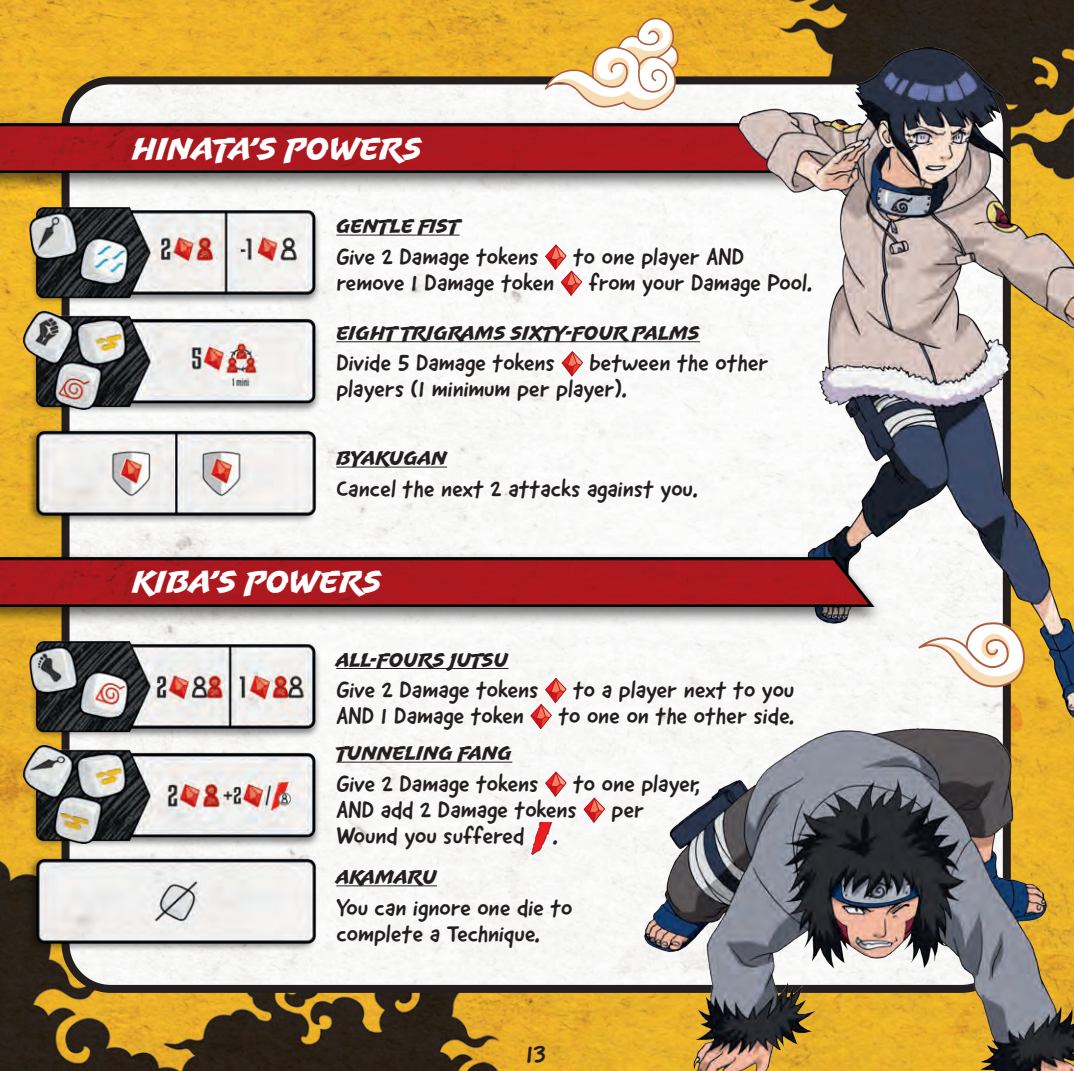
<style>
.page{position:relative;width:1074px;height:1071px;background:#fff}
.page>*{position:absolute;margin:0;border:0;box-sizing:border-box;transform-origin:0 0}
.t1{font:32px "Uppercut Angle";color:#fff}
.t2{font:26px "Good Dog New";color:#231f20}
.t3{font:24px/26px "Good Dog New";color:#231f20}
.t4{font:20px "Uppercut Angle";color:#231f20}
</style>
<div class="page">
<img style="left:0;top:0;width:1074px;height:1070px">
<img style="left:66px;top:80px;width:935px;height:908px">
<hr style="left:336px;top:234px;width:123px;height:1px;background:#231f20">
<svg style="left:544px;top:245px;width:38px;height:50px"></svg>
<hr style="left:336px;top:341px;width:364px;height:1px;background:#231f20">
<svg style="left:561px;top:351px;width:22px;height:25px"></svg>
<hr style="left:336px;top:466px;width:111px;height:1px;background:#231f20">
<img style="left:15px;top:200px;width:321px;height:226px">
<img style="left:27px;top:422px;width:296px;height:101px">
<img style="left:15px;top:114px;width:723px;height:86px">
<img style="left:738px;top:47px;width:336px;height:673px">
<hr style="left:336px;top:668px;width:172px;height:1px;background:#231f20">
<svg style="left:530px;top:678px;width:36px;height:51px"></svg>
<hr style="left:336px;top:761px;width:176px;height:1px;background:#231f20">
<svg style="left:544px;top:771px;width:22px;height:25px"></svg>
<svg style="left:583px;top:797px;width:22px;height:25px"></svg>
<img style="left:531px;top:822px;width:22px;height:32px">
<hr style="left:336px;top:885px;width:101px;height:1px;background:#231f20">
<img style="left:15px;top:633px;width:321px;height:226px">
<img style="left:27px;top:850px;width:296px;height:101px">
<img style="left:15px;top:547px;width:885px;height:86px">
<img style="left:644px;top:728px;width:430px;height:342px">
<img style="left:0;top:10px;width:15px;height:577px">
<svg style="left:545px;top:15px;width:136px;height:98px"></svg>
<svg style="left:918px;top:621px;width:116px;height:72px"></svg>
<img style="left:0;top:587px;width:15px;height:483px">
<p class="t1" style="left:133px;top:130px;width:291px">HInata’s powers</p>
<p class="t4" style="left:336px;top:214px;width:125px">Gentle Fist</p>
<p class="t3" style="left:336px;top:243px;width:204px">Give 2 Damage tokens</p>
<p class="t3" style="left:573px;top:243px;width:172px">to one player AND</p>
<p class="t3" style="left:336px;top:269px;width:219px">remove 1 Damage token</p>
<p class="t3" style="left:589px;top:269px;width:225px">from your Damage Pool.</p>
<p class="t4" style="left:336px;top:321px;width:365px">Eight Trigrams Sixty-Four Palms</p>
<p class="t3" style="left:336px;top:350px;width:220px">Divide 5 Damage tokens</p>
<p class="t3" style="left:336px;top:350px;width:433px;text-indent:253px">between the other players (1 minimum per player).</p>
<p class="t4" style="left:336px;top:446px;width:112px">Byakugan</p>
<p class="t3" style="left:336px;top:475px;width:363px">Cancel the next 2 attacks against you.</p>
<p class="t1" style="left:133px;top:563px;width:251px">Kiba’s powers</p>
<p class="t4" style="left:336px;top:647px;width:174px">All-Fours Jutsu</p>
<p class="t3" style="left:336px;top:676px;width:204px">Give 2 Damage tokens</p>
<p class="t3" style="left:573px;top:676px;width:222px">to a player next to you</p>
<p class="t3" style="left:336px;top:702px;width:189px">AND 1 Damage token</p>
<p class="t3" style="left:558px;top:702px;width:237px">to one on the other side.</p>
<p class="t4" style="left:336px;top:741px;width:177px">Tunneling Fang</p>
<p class="t3" style="left:336px;top:770px;width:204px">Give 2 Damage tokens</p>
<p class="t3" style="left:573px;top:770px;width:128px">to one player,</p>
<p class="t3" style="left:336px;top:796px;width:242px">AND add 2 Damage tokens</p>
<p class="t3" style="left:611px;top:796px;width:34px">per</p>
<p class="t3" style="left:336px;top:822px;width:223px">Wound you suffered .</p>
<p class="t4" style="left:336px;top:865px;width:102px">Akamaru</p>
<p class="t3" style="left:336px;top:894px;width:238px">You can ignore one die to complete a Technique.</p>
<p class="t2" style="left:526px;top:1036px;width:22px">13</p>
</div>
